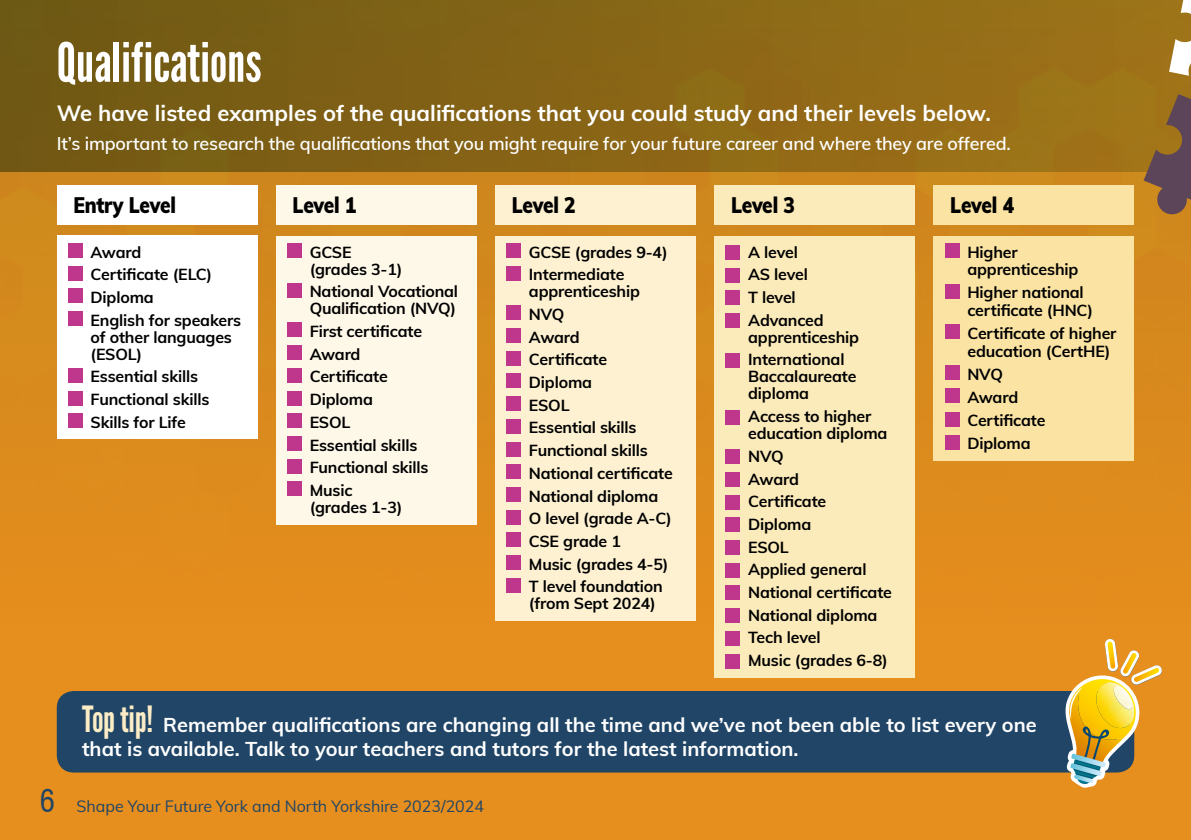
<style>
.page{position:relative;width:1191px;height:840px;background:#fff}
.page>*{position:absolute;margin:0;border:0;box-sizing:border-box;transform-origin:0 0}
.t1{font:54px "League Gothic";color:#fff}
.t2{font:700 22px "Muli";color:#fff}
.t3{font:900 22px "Muli";letter-spacing:-.015em;color:#000;scale:.87 1}
.t4{font:700 20px/24px "Muli";color:#fff}
.t5{font:600 18px "Muli";letter-spacing:-.01em;color:#fff}
.t6{font:700 16px/22.6px "Muli";letter-spacing:-.01em;color:#000}
.t7{font:16px "Muli";color:#204566}
.s1{font-family:"League Gothic";font-weight:400;font-size:36px;color:#fcedc6}
.s2{font-family:"Swiss 721 BT";font-stretch:condensed;font-size:30.2px}
</style>
<div class="page">
<div style="left:0;top:0;width:1191px;height:839px;background:#e68e1e"></div>
<img style="left:0;top:171px;width:1191px;height:450px">
<div style="left:0;top:0;width:1191px;height:171px;background:linear-gradient(to right,#6e5713,#a17419)"></div>
<svg style="left:1143px;top:0;width:48px;height:216px;background:#96713a"></svg>
<div style="left:57px;top:690px;width:1077px;height:82px;background:#204566;border-radius:17px"></div>
<svg style="left:1065px;top:639px;width:97px;height:148px"></svg>
<div style="left:276px;top:185px;width:200px;height:39px;background:#fef8e8"></div>
<div style="left:276px;top:236px;width:200px;height:288px;background:#fef8e8"></div>
<div style="left:287px;top:243px;width:14px;height:14px;background:#be378c"></div>
<div style="left:287px;top:283px;width:14px;height:14px;background:#be378c"></div>
<div style="left:287px;top:322px;width:14px;height:15px;background:#be378c"></div>
<div style="left:287px;top:345px;width:14px;height:14px;background:#be378c"></div>
<div style="left:287px;top:368px;width:14px;height:14px;background:#be378c"></div>
<div style="left:287px;top:390px;width:14px;height:15px;background:#be378c"></div>
<div style="left:287px;top:413px;width:14px;height:14px;background:#be378c"></div>
<div style="left:287px;top:436px;width:14px;height:14px;background:#be378c"></div>
<div style="left:287px;top:458px;width:14px;height:15px;background:#be378c"></div>
<div style="left:287px;top:481px;width:14px;height:14px;background:#be378c"></div>
<div style="left:495px;top:185px;width:201px;height:39px;background:#fdf1d1"></div>
<div style="left:495px;top:236px;width:201px;height:384px;background:#fdf1d1"></div>
<div style="left:506px;top:243px;width:14px;height:14px;background:#be378c"></div>
<div style="left:506px;top:266px;width:14px;height:14px;background:#be378c"></div>
<div style="left:506px;top:305px;width:14px;height:15px;background:#be378c"></div>
<div style="left:506px;top:328px;width:14px;height:14px;background:#be378c"></div>
<div style="left:506px;top:351px;width:14px;height:14px;background:#be378c"></div>
<div style="left:506px;top:373px;width:14px;height:15px;background:#be378c"></div>
<div style="left:506px;top:396px;width:14px;height:14px;background:#be378c"></div>
<div style="left:506px;top:419px;width:14px;height:14px;background:#be378c"></div>
<div style="left:506px;top:441px;width:14px;height:15px;background:#be378c"></div>
<div style="left:506px;top:464px;width:14px;height:14px;background:#be378c"></div>
<div style="left:506px;top:487px;width:14px;height:14px;background:#be378c"></div>
<div style="left:506px;top:509px;width:14px;height:15px;background:#be378c"></div>
<div style="left:506px;top:532px;width:14px;height:14px;background:#be378c"></div>
<div style="left:506px;top:555px;width:14px;height:14px;background:#be378c"></div>
<div style="left:506px;top:578px;width:14px;height:14px;background:#be378c"></div>
<div style="left:714px;top:185px;width:201px;height:39px;background:#fcebba"></div>
<div style="left:714px;top:236px;width:201px;height:441px;background:#fcebba"></div>
<div style="left:725px;top:245px;width:15px;height:14px;background:#be378c"></div>
<div style="left:725px;top:268px;width:15px;height:14px;background:#be378c"></div>
<div style="left:725px;top:290px;width:15px;height:15px;background:#be378c"></div>
<div style="left:725px;top:313px;width:15px;height:14px;background:#be378c"></div>
<div style="left:725px;top:353px;width:15px;height:14px;background:#be378c"></div>
<div style="left:725px;top:409px;width:15px;height:15px;background:#be378c"></div>
<div style="left:725px;top:449px;width:15px;height:14px;background:#be378c"></div>
<div style="left:725px;top:472px;width:15px;height:14px;background:#be378c"></div>
<div style="left:725px;top:494px;width:15px;height:15px;background:#be378c"></div>
<div style="left:725px;top:517px;width:15px;height:14px;background:#be378c"></div>
<div style="left:725px;top:540px;width:15px;height:14px;background:#be378c"></div>
<div style="left:725px;top:562px;width:15px;height:15px;background:#be378c"></div>
<div style="left:725px;top:585px;width:15px;height:14px;background:#be378c"></div>
<div style="left:725px;top:608px;width:15px;height:14px;background:#be378c"></div>
<div style="left:725px;top:631px;width:15px;height:14px;background:#be378c"></div>
<div style="left:725px;top:653px;width:15px;height:14px;background:#be378c"></div>
<div style="left:933px;top:185px;width:201px;height:39px;background:#fbe4a3"></div>
<div style="left:933px;top:236px;width:201px;height:224px;background:#fbe4a3"></div>
<div style="left:945px;top:243px;width:14px;height:14px;background:#be378c"></div>
<div style="left:945px;top:284px;width:14px;height:14px;background:#be378c"></div>
<div style="left:945px;top:324px;width:14px;height:15px;background:#be378c"></div>
<div style="left:945px;top:365px;width:14px;height:14px;background:#be378c"></div>
<div style="left:945px;top:388px;width:14px;height:14px;background:#be378c"></div>
<div style="left:945px;top:411px;width:14px;height:15px;background:#be378c"></div>
<div style="left:945px;top:435px;width:14px;height:14px;background:#be378c"></div>
<div style="left:57px;top:185px;width:200px;height:39px;background:#fff"></div>
<div style="left:57px;top:236px;width:200px;height:203px;background:#fff"></div>
<div style="left:68px;top:243px;width:14px;height:14px;background:#be378c"></div>
<div style="left:68px;top:266px;width:14px;height:14px;background:#be378c"></div>
<div style="left:68px;top:288px;width:14px;height:15px;background:#be378c"></div>
<div style="left:68px;top:311px;width:14px;height:14px;background:#be378c"></div>
<div style="left:68px;top:368px;width:14px;height:14px;background:#be378c"></div>
<div style="left:68px;top:390px;width:14px;height:15px;background:#be378c"></div>
<div style="left:68px;top:413px;width:14px;height:14px;background:#be378c"></div>
<h1 class="t1" style="left:57px;top:30px;width:206px">Qualifications</h1>
<h2 class="t2" style="left:57px;top:97px;width:935px">We have listed examples of the qualifications that you could study and their levels below.</h2>
<p class="t5" style="left:57px;top:130px;width:955px">It’s important to research the qualifications that you might require for your future career and where they are offered.</p>
<h2 class="t3" style="left:73px;top:189px;width:119px">Entry Level</h2>
<p class="t6" style="left:90px;top:239px;width:152px">Award<br>Certificate (ELC)<br>Diploma<br>English for speakers</p>
<p class="t6" style="left:90px;top:327px;width:143px;line-height:17px">of other languages (ESOL)</p>
<p class="t6" style="left:90px;top:364px;width:120px">Essential skills<br>Functional skills<br>Skills for Life</p>
<h2 class="t3" style="left:292px;top:189px;width:75px">Level 1</h2>
<p class="t6" style="left:310px;top:242px;width:94px;line-height:17px">GCSE (grades 3-1)</p>
<p class="t6" style="left:310px;top:282px;width:150px;line-height:17px">National Vocational<br>Qualification (NVQ)</p>
<p class="t6" style="left:310px;top:319px;width:120px">First certificate<br>Award<br>Certificate<br>Diploma<br>ESOL<br>Essential skills<br>Functional skills<br>Music</p>
<p class="t6" style="left:310px;top:494px;width:94px">(grades 1-3)</p>
<h2 class="t3" style="left:512px;top:189px;width:75px">Level 2</h2>
<p class="t6" style="left:529px;top:239px;width:140px">GCSE (grades 9-4)<br>Intermediate</p>
<p class="t6" style="left:529px;top:279px;width:145px">apprenticeship<br>NVQ<br>Award<br>Certificate<br>Diploma<br>ESOL<br>Essential skills<br>Functional skills<br>National certificate<br>National diploma<br>O level (grade A-C)<br>CSE grade 1<br>Music (grades 4-5)<br>T level foundation</p>
<p class="t6" style="left:529px;top:591px;width:129px">(from Sept 2024)</p>
<h2 class="t3" style="left:731px;top:189px;width:75px">Level 3</h2>
<p class="t6" style="left:748px;top:239px;width:77px">A level<br>AS level<br>T level<br>Advanced</p>
<p class="t6" style="left:748px;top:324px;width:113px">apprenticeship<br>International</p>
<p class="t6" style="left:748px;top:367px;width:110px;line-height:17px">Baccalaureate diploma</p>
<p class="t6" style="left:748px;top:407px;width:141px;line-height:17px">Access to higher education diploma</p>
<p class="t6" style="left:748px;top:443px;width:145px">NVQ<br>Award<br>Certificate<br>Diploma<br>ESOL<br>Applied general<br>National certificate<br>National diploma<br>Tech level<br>Music (grades 6-8)</p>
<h2 class="t3" style="left:950px;top:189px;width:75px">Level 4</h2>
<p class="t6" style="left:967px;top:242px;width:113px;line-height:17.6px">Higher apprenticeship</p>
<p class="t6" style="left:967px;top:283px;width:127px;line-height:17.6px">Higher national certificate (HNC)</p>
<p class="t6" style="left:967px;top:323px;width:151px;line-height:17.6px">Certificate of higher education (CertHE)</p>
<p class="t6" style="left:967px;top:361px;width:80px;line-height:23.2px">NVQ<br>Award<br>Certificate<br>Diploma</p>
<p class="t4" style="left:82px;top:711px;width:956px"><span class="s1">Top tip!</span> Remember qualifications are changing all the time and we’ve not been able to list every one that is available. Talk to your teachers and tutors for the latest information.</p>
<p class="t7" style="left:40px;top:794px;width:446px"><span class="s2">6</span> Shape Your Future York and North Yorkshire 2023/2024</p>
</div>
